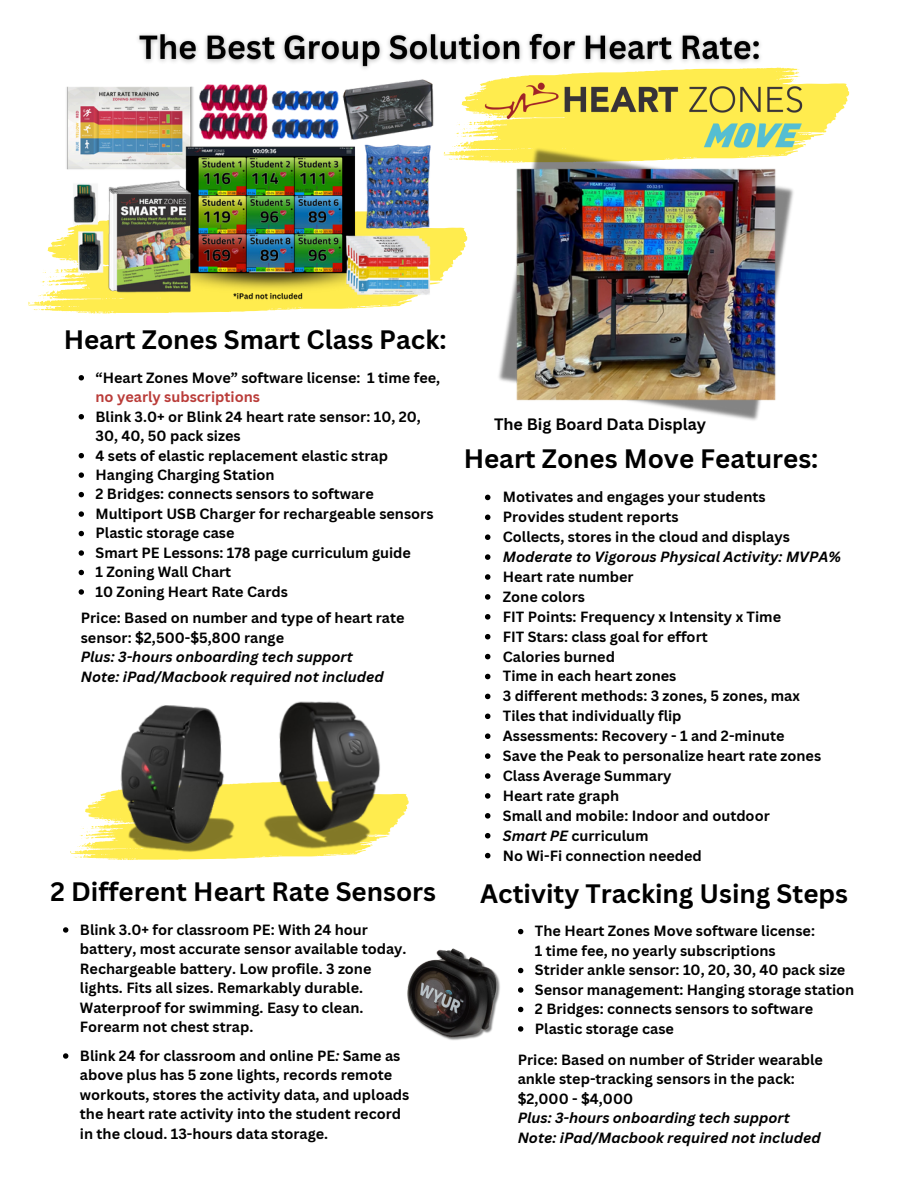
<style>
.page{position:relative;width:918px;height:1188px;background:#fff}
.page>*{position:absolute;margin:0;border:0;box-sizing:border-box;transform-origin:0 0}
.t1{font:700 25.95px "Canva Sans";color:#000}
.t2{font:700 16.05px "Canva Sans";color:#000}
.t3{font:700 14.4px/19.5px "Canva Sans";color:#000}
.t4{font:italic 700 14.4px/19.5px "Canva Sans";color:#000}
.s1{color:#ba3c39}
.s2{font-style:normal}
.s3{font-style:italic}
</style>
<div class="page">
<img style="left:28px;top:79px;width:440px;height:235px">
<svg style="left:79px;top:375px;width:5px;height:5px"></svg>
<svg style="left:79px;top:414px;width:5px;height:5px"></svg>
<svg style="left:79px;top:453px;width:5px;height:5px"></svg>
<svg style="left:79px;top:472px;width:5px;height:6px"></svg>
<svg style="left:79px;top:492px;width:5px;height:5px"></svg>
<svg style="left:79px;top:511px;width:5px;height:6px"></svg>
<svg style="left:79px;top:531px;width:5px;height:5px"></svg>
<svg style="left:79px;top:550px;width:5px;height:6px"></svg>
<svg style="left:79px;top:570px;width:5px;height:5px"></svg>
<svg style="left:79px;top:589px;width:5px;height:6px"></svg>
<img style="left:281px;top:701px;width:128px;height:156px">
<img style="left:85px;top:705px;width:196px;height:155px">
<svg style="left:63px;top:927px;width:5px;height:6px"></svg>
<svg style="left:63px;top:1053px;width:5px;height:6px"></svg>
<svg style="left:444px;top:67px;width:405px;height:96px"></svg>
<img style="left:476px;top:77px;width:335px;height:80px">
<img style="left:138px;top:33px;width:631px;height:44px">
<svg style="left:485px;top:495px;width:5px;height:5px"></svg>
<svg style="left:485px;top:515px;width:5px;height:5px"></svg>
<svg style="left:485px;top:534px;width:5px;height:6px"></svg>
<svg style="left:485px;top:554px;width:5px;height:6px"></svg>
<svg style="left:485px;top:574px;width:5px;height:6px"></svg>
<svg style="left:485px;top:594px;width:5px;height:6px"></svg>
<svg style="left:485px;top:614px;width:5px;height:6px"></svg>
<svg style="left:485px;top:634px;width:5px;height:5px"></svg>
<svg style="left:485px;top:654px;width:5px;height:5px"></svg>
<svg style="left:485px;top:674px;width:5px;height:5px"></svg>
<svg style="left:485px;top:694px;width:5px;height:5px"></svg>
<svg style="left:485px;top:714px;width:5px;height:5px"></svg>
<svg style="left:485px;top:733px;width:5px;height:6px"></svg>
<svg style="left:485px;top:753px;width:5px;height:6px"></svg>
<svg style="left:485px;top:773px;width:5px;height:6px"></svg>
<svg style="left:485px;top:793px;width:5px;height:6px"></svg>
<svg style="left:485px;top:813px;width:5px;height:6px"></svg>
<svg style="left:485px;top:833px;width:5px;height:5px"></svg>
<svg style="left:485px;top:853px;width:5px;height:5px"></svg>
<img style="left:407px;top:948px;width:93px;height:92px">
<svg style="left:518px;top:929px;width:5px;height:5px"></svg>
<svg style="left:518px;top:968px;width:5px;height:5px"></svg>
<svg style="left:518px;top:987px;width:5px;height:6px"></svg>
<svg style="left:518px;top:1007px;width:5px;height:5px"></svg>
<svg style="left:518px;top:1026px;width:5px;height:6px"></svg>
<img style="left:491px;top:145px;width:311px;height:276px">
<p class="t1" style="left:64px;top:321px;width:384px">Heart Zones Smart Class Pack:</p>
<p class="t3" style="left:96px;top:367px;width:346px">“Heart Zones Move” software license: 1 time fee, <span class="s1">no yearly subscriptions</span></p>
<p class="t3" style="left:96px;top:406px;width:327px">Blink 3.0+ or Blink 24 heart rate sensor: 10, 20,<br>30, 40, 50 pack sizes</p>
<p class="t3" style="left:96px;top:445px;width:294px">4 sets of elastic replacement elastic strap</p>
<p class="t3" style="left:96px;top:465px;width:181px">Hanging Charging Station</p>
<h2 class="t3" style="left:96px;top:484px;width:280px">2 Bridges: connects sensors to software</h2>
<p class="t3" style="left:96px;top:504px;width:339px">Multiport USB Charger for rechargeable sensors</p>
<p class="t3" style="left:96px;top:523px;width:141px">Plastic storage case</p>
<p class="t3" style="left:96px;top:543px;width:317px">Smart PE Lessons: 178 page curriculum guide</p>
<p class="t3" style="left:96px;top:562px;width:137px">1 Zoning Wall Chart</p>
<p class="t3" style="left:96px;top:582px;width:194px">10 Zoning Heart Rate Cards</p>
<p class="t4" style="left:81px;top:608px;width:325px"><span class="s2">Price: Based on number and type of heart rate sensor: $2,500-$5,800 range<br></span>Plus: 3-hours onboarding tech support<br>Note: iPad/Macbook required not included</p>
<p class="t1" style="left:51px;top:873px;width:387px">2 Different Heart Rate Sensors</p>
<p class="t3" style="left:80px;top:920px;width:328px">Blink 3.0+ for classroom PE: With 24 hour battery, most accurate sensor available today.<br>Rechargeable battery. Low profile. 3 zone lights. Fits all sizes. Remarkably durable.<br>Waterproof for swimming. Easy to clean.<br>Forearm not chest strap.</p>
<p class="t3" style="left:80px;top:1046px;width:331px">Blink 24 for classroom and online PE<span class="s3">:</span> Same as above plus has 5 zone lights, records remote workouts, stores the activity data, and uploads the heart rate activity into the student record in the cloud. 13-hours data storage.</p>
<h2 class="t2" style="left:494px;top:413px;width:214px">The Big Board Data Display</h2>
<p class="t1" style="left:464px;top:440px;width:356px">Heart Zones Move Features:</p>
<h3 class="t3" style="left:503px;top:487px;width:264px">Motivates and engages your students</h3>
<h2 class="t3" style="left:503px;top:507px;width:177px">Provides student reports</h2>
<p class="t3" style="left:503px;top:527px;width:289px">Collects, stores in the cloud and displays</p>
<p class="t4" style="left:503px;top:547px;width:340px">Moderate to Vigorous Physical Activity: MVPA%</p>
<p class="t3" style="left:503px;top:567px;width:132px">Heart rate number</p>
<p class="t3" style="left:503px;top:587px;width:84px">Zone colors</p>
<p class="t3" style="left:503px;top:606px;width:280px">FIT Points: Frequency x Intensity x Time</p>
<p class="t3" style="left:503px;top:626px;width:206px">FIT Stars: class goal for effort</p>
<p class="t3" style="left:503px;top:646px;width:114px">Calories burned</p>
<p class="t3" style="left:503px;top:666px;width:175px">Time in each heart zones</p>
<p class="t3" style="left:503px;top:686px;width:298px">3 different methods: 3 zones, 5 zones, max</p>
<p class="t3" style="left:503px;top:706px;width:180px">Tiles that individually flip</p>
<p class="t3" style="left:503px;top:726px;width:283px">Assessments: Recovery - 1 and 2-minute</p>
<p class="t3" style="left:503px;top:746px;width:320px">Save the Peak to personalize heart rate zones</p>
<p class="t3" style="left:503px;top:766px;width:170px">Class Average Summary</p>
<p class="t3" style="left:503px;top:786px;width:118px">Heart rate graph</p>
<p class="t3" style="left:503px;top:805px;width:268px">Small and mobile: Indoor and outdoor</p>
<p class="t3" style="left:503px;top:825px;width:147px"><span class="s3">Smart PE</span> curriculum</p>
<p class="t3" style="left:503px;top:845px;width:201px">No Wi-Fi connection needed</p>
<p class="t1" style="left:480px;top:875px;width:369px">Activity Tracking Using Steps</p>
<p class="t3" style="left:535px;top:921px;width:282px">The Heart Zones Move software license:<br>1 time fee, no yearly subscriptions</p>
<h4 class="t3" style="left:535px;top:960px;width:312px">Strider ankle sensor: 10, 20, 30, 40 pack size</h4>
<p class="t3" style="left:535px;top:980px;width:321px">Sensor management: Hanging storage station</p>
<p class="t3" style="left:535px;top:999px;width:280px">2 Bridges: connects sensors to software</p>
<p class="t3" style="left:535px;top:1018px;width:141px">Plastic storage case</p>
<h2 class="t3" style="left:518px;top:1049px;width:307px">Price: Based on number of Strider wearable ankle step-tracking sensors in the pack: $2,000 - $4,000<br><span class="s3">Plus: 3-hours onboarding tech support Note: iPad/Macbook required not included</span></h2>
</div>
